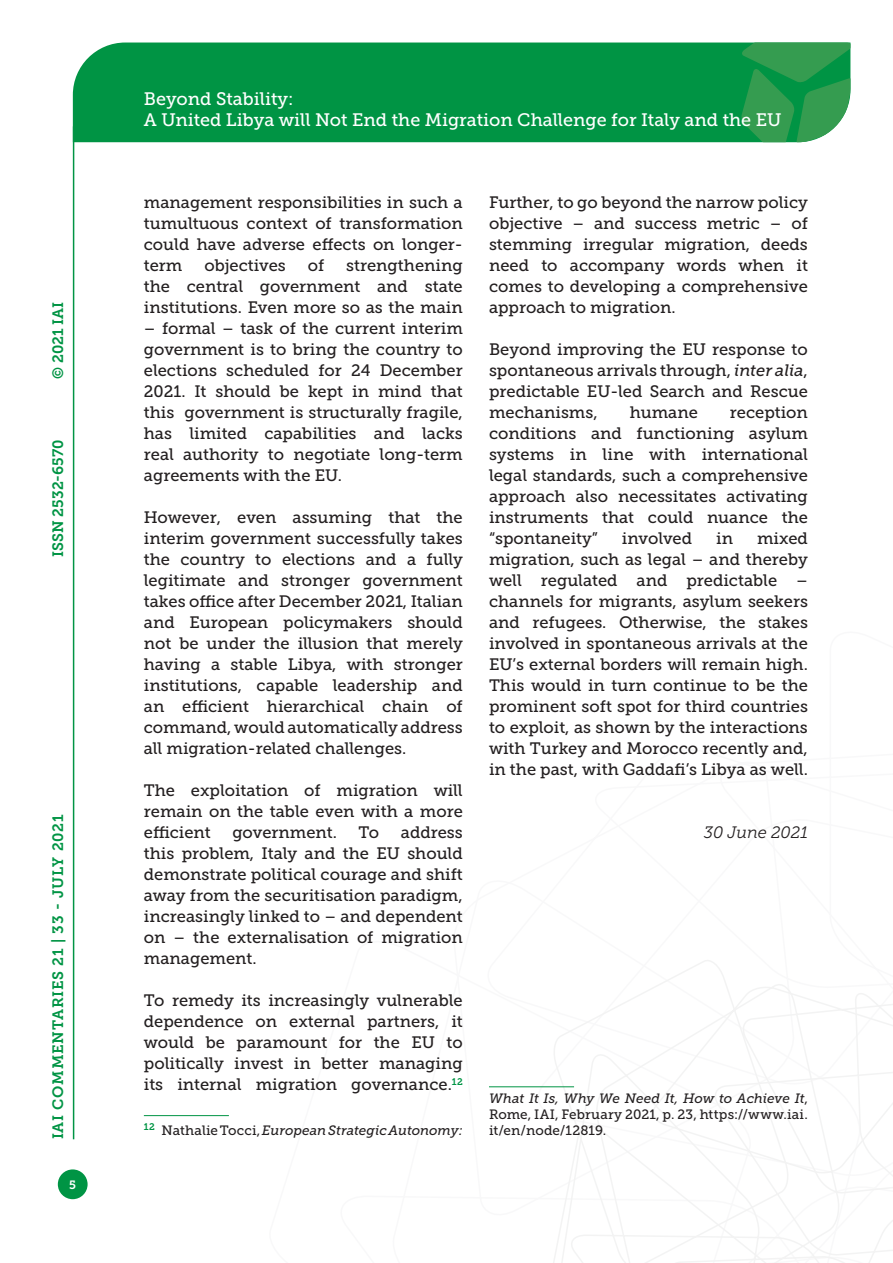
<style>
.page{position:relative;width:893px;height:1263px;background:#fff}
.page>*{position:absolute;margin:0;border:0;box-sizing:border-box;transform-origin:0 0}
.t1{font:18px/21.6px "Museo Slab 500";color:#fff}
.Testo{font:16.5px/21px "Museo Slab 500";color:#231f20;text-align:justify}
.Testo-2{font:italic 16.5px "Museo Slab 300";color:#231f20}
.t2{font:15px "Museo Slab 700";letter-spacing:.05em;color:#009444}
.t3{font:15px "Museo Slab 700";color:#009444}
.t4{font:13.5px/16.2px "Museo Slab 500";letter-spacing:.01em;color:#231f20;text-align:justify}
.Nota{font:italic 13.5px "Museo Slab 500";letter-spacing:-.005em;color:#231f20}
.t5{font:12px "Museo Slab 700";color:#fff}
.s1{font-style:normal}
.s2{font-style:italic}
</style>
<div class="page">
<svg style="left:531px;top:960px;width:362px;height:303px"></svg>
<div style="left:73px;top:43px;width:668px;height:99px;background:#009444"></div>
<svg style="left:741px;top:43px;width:109px;height:99px;background:#319e55"></svg>
<div style="left:58px;top:1169px;width:30px;height:30px;background:#009444;border-radius:50%"></div>
<hr style="left:73px;top:126px;width:1px;height:1013px;background:#009444">
<hr style="left:489px;top:1086px;width:85px;height:1px;background:#009444">
<hr style="left:144px;top:1115px;width:85px;height:1px;background:#009444">
<p class="t2" style="left:50px;top:379px;width:79px;rotate:-90deg">© 2021 IAI</p>
<p class="t3" style="left:50px;top:557px;width:119px;rotate:-90deg">ISSN 2532-6570</p>
<p class="t2" style="left:50px;top:1139px;width:326px;rotate:-90deg">IAI COMMENTARIES 21 | 33 - JULY 2021</p>
<p class="t5" style="left:69px;top:1178px;width:8px">5</p>
<p class="t1" style="left:144px;top:88px;width:639px">Beyond Stability:<br>A United Libya will Not End the Migration Challenge for Italy and the EU</p>
<p class="Testo" style="left:144px;top:192px;width:320px">management responsibilities in such a tumultuous context of transformation could have adverse effects on longer&shy;term</p>
<p class="Testo" style="left:204px;top:255px;width:83px">objectives</p>
<p class="Testo" style="left:308px;top:255px;width:18px">of</p>
<p class="Testo" style="left:144px;top:255px;width:320px;text-indent:202px">strengthening the central government and state institutions. Even more so as the main</p>
<p class="Testo" style="left:144px;top:318px;width:320px">– formal – task of the current interim government is to bring the country to elections scheduled for 24 December 2021. It should be kept in mind that this government is structurally fragile, has limited capabilities and lacks real authority to negotiate long-term agreements with the EU.</p>
<p class="Testo" style="left:144px;top:507px;width:320px">However, even assuming that the interim government successfully takes the country to elections and a fully legitimate and stronger government takes office after December 2021, Italian and European policymakers should not be under the illusion that merely having a stable Libya, with stronger institutions, capable leadership and an efficient hierarchical chain of command, would automatically address all migration-related challenges.</p>
<p class="Testo" style="left:144px;top:780px;width:320px">The exploitation of migration will remain on the table even with a more efficient</p>
<p class="Testo" style="left:144px;top:822px;width:320px;text-indent:257px">address this problem, Italy and the EU should demonstrate political courage and shift away from the securitisation paradigm, increasingly linked to – and dependent on – the externalisation of migration management.</p>
<p class="Testo" style="left:144px;top:990px;width:320px">To remedy its increasingly vulnerable dependence on external partners, it would be paramount for the EU to politically invest in better managing its internal migration governance.<sup>12</sup></p>
<p class="Nota" style="left:144px;top:1123px;width:320px"><sup>12</sup> <span class="s1">Nathalie Tocci,</span> European Strategic Autonomy:</p>
<p class="Testo" style="left:232px;top:822px;width:106px">government.</p>
<p class="Testo" style="left:359px;top:822px;width:22px">To</p>
<p class="Testo" style="left:489px;top:192px;width:320px">Further, to go beyond the narrow policy objective – and success metric – of stemming irregular migration, deeds need to accompany words when it comes to developing a comprehensive approach to migration.</p>
<p class="Testo" style="left:489px;top:339px;width:320px">Beyond improving the EU response to spontaneous arrivals through, <span class="s2">inter alia</span>, predictable EU-led Search and Rescue mechanisms,</p>
<p class="Testo" style="left:489px;top:402px;width:320px;text-indent:241px">reception conditions and functioning asylum systems in line with international legal standards, such a comprehensive approach also necessitates activating instruments that could nuance the “spontaneity”</p>
<p class="Testo" style="left:630px;top:402px;width:70px">humane</p>
<p class="Testo" style="left:489px;top:528px;width:320px;text-indent:268px">mixed migration, such as legal – and thereby well regulated and predictable – channels for migrants, asylum seekers and refugees. Otherwise, the stakes involved in spontaneous arrivals at the EU’s external borders will remain high.<br>This would in turn continue to be the prominent soft spot for third countries to exploit, as shown by the interactions with Turkey and Morocco recently and, in the past, with Gaddafi’s Libya as well.</p>
<p class="Testo" style="left:622px;top:528px;width:72px">involved</p>
<p class="Testo" style="left:716px;top:528px;width:18px">in</p>
<p class="Testo-2" style="left:704px;top:823px;width:106px">30 June 2021</p>
<p class="t4" style="left:489px;top:1090px;width:320px"><span class="s2">What It Is, Why We Need It, How to Achieve It</span>, Rome, IAI, February 2021, p. 23, https://www.iai. it/en/node/12819.</p>
</div>
